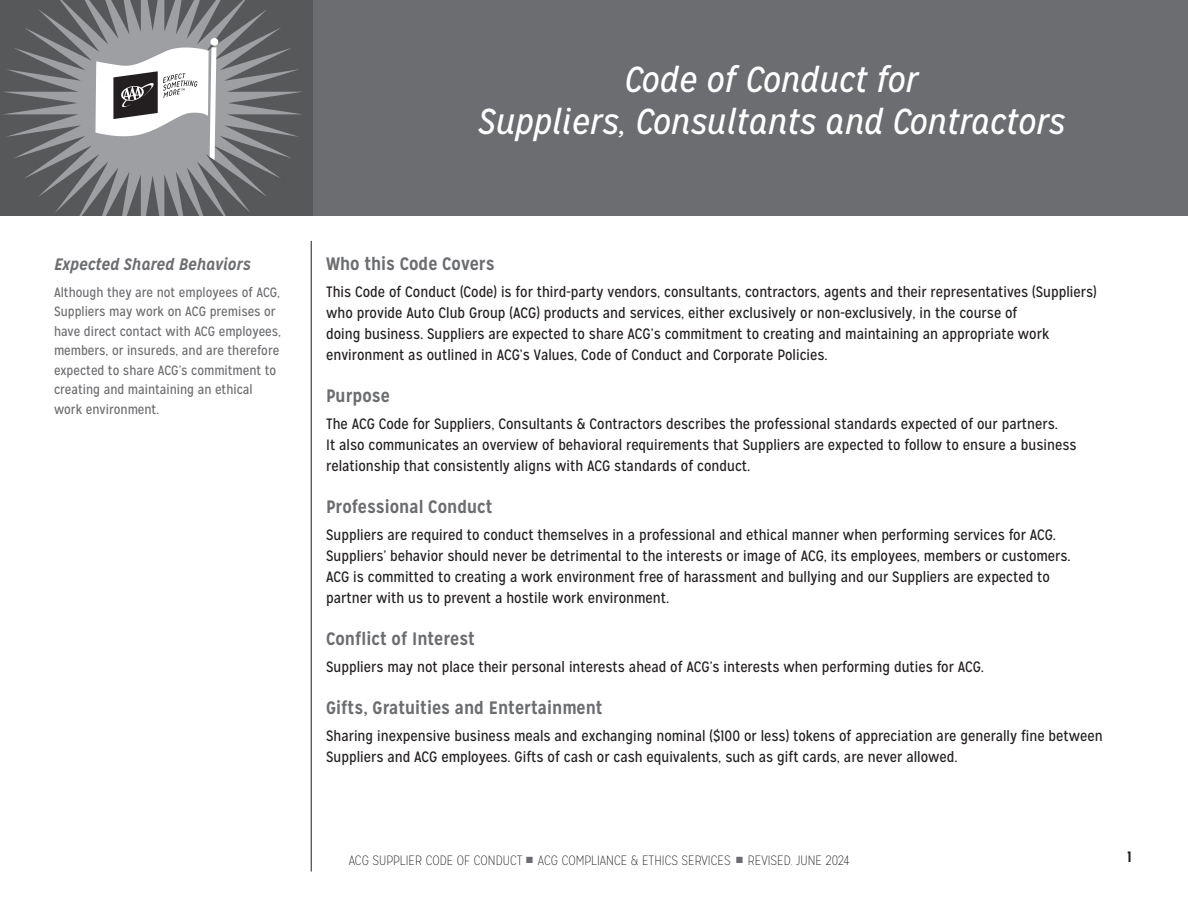
<style>
.page{position:relative;width:1188px;height:918px;background:#fff}
.page>*{position:absolute;margin:0;border:0;box-sizing:border-box;transform-origin:0 0}
.t1{font:italic 36px/42px "Mission Gothic";color:#fff;text-align:center}
.t2{font:700 18px "Mission Gothic";color:#6c6d70}
.t3{font:italic 700 16.5px "Mission Gothic";color:#6c6d70}
.t4{font:15px/21px "Mission Gothic";color:#231f20}
.t5{font:700 15px "Mission Gothic";color:#231f20}
.t6{font:13.5px/19.5px "Mission Gothic";color:#6c6d70}
.t7{font:100 13.5px "Mission Gothic";color:#231f20}
.s1{color:#6c6d70}
</style>
<div class="page">
<div style="left:312px;top:0;width:876px;height:216px;background:#6c6d70"></div>
<hr style="left:311px;top:241px;width:1px;height:631px;background:#231f20">
<div style="left:0;top:0;width:312px;height:216px;background:#57585a"></div>
<svg style="left:3px;top:0;width:299px;height:216px"></svg>
<div style="left:210px;top:38px;width:8px;height:8px;background:#fff;border-radius:50%"></div>
<svg style="left:95px;top:47px;width:121px;height:113px;background:#bcbcbd"></svg>
<h1 class="t1" style="left:478px;top:59px;width:588px">Code of Conduct for<br>Suppliers, Consultants and Contractors</h1>
<p class="t3" style="left:54px;top:253px;width:198px">Expected Shared Behaviors</p>
<p class="t6" style="left:54px;top:282px;width:229px">Although they are not employees of ACG, Suppliers may work on ACG premises or have direct contact with ACG employees, members, or insureds, and are therefore expected to share ACG’s commitment to creating and maintaining an ethical work environment.</p>
<p class="t2" style="left:326px;top:252px;width:170px">Who this Code Covers</p>
<p class="t4" style="left:326px;top:281px;width:772px">This Code of Conduct (Code) is for third-party vendors, consultants, contractors, agents and their representatives (Suppliers) who provide Auto Club Group (ACG) products and services, either exclusively or non-exclusively, in the course of<br>doing business. Suppliers are expected to share ACG’s commitment to creating and maintaining an appropriate work environment as outlined in ACG’s Values, Code of Conduct and Corporate Policies.</p>
<p class="t2" style="left:326px;top:384px;width:65px">Purpose</p>
<p class="t4" style="left:326px;top:413px;width:752px">The ACG Code for Suppliers, Consultants &amp; Contractors describes the professional standards expected of our partners.<br>It also communicates an overview of behavioral requirements that Suppliers are expected to follow to ensure a business relationship that consistently aligns with ACG standards of conduct.</p>
<p class="t2" style="left:326px;top:495px;width:168px">Professional Conduct</p>
<p class="t4" style="left:326px;top:524px;width:746px">Suppliers are required to conduct themselves in a professional and ethical manner when performing services for ACG.<br>Suppliers’ behavior should never be detrimental to the interests or image of ACG, its employees, members or customers.<br>ACG is committed to creating a work environment free of harassment and bullying and our Suppliers are expected to partner with us to prevent a hostile work environment.</p>
<p class="t2" style="left:326px;top:627px;width:150px">Conflict of Interest</p>
<p class="t4" style="left:326px;top:656px;width:660px">Suppliers may not place their personal interests ahead of ACG’s interests when performing duties for ACG.</p>
<p class="t2" style="left:326px;top:696px;width:278px">Gifts, Gratuities and Entertainment</p>
<p class="t4" style="left:326px;top:725px;width:778px">Sharing inexpensive business meals and exchanging nominal ($100 or less) tokens of appreciation are generally fine between<br>Suppliers and ACG employees. Gifts of cash or cash equivalents, such as gift cards, are never allowed.</p>
<p class="t7" style="left:349px;top:852px;width:502px">ACG SUPPLIER CODE OF CONDUCT <span class="s1">■</span> ACG COMPLIANCE &amp; ETHICS SERVICES <span class="s1">■</span> REVISED. JUNE 2024</p>
<p class="t5" style="left:1128px;top:847px;width:6px">1</p>
</div>
